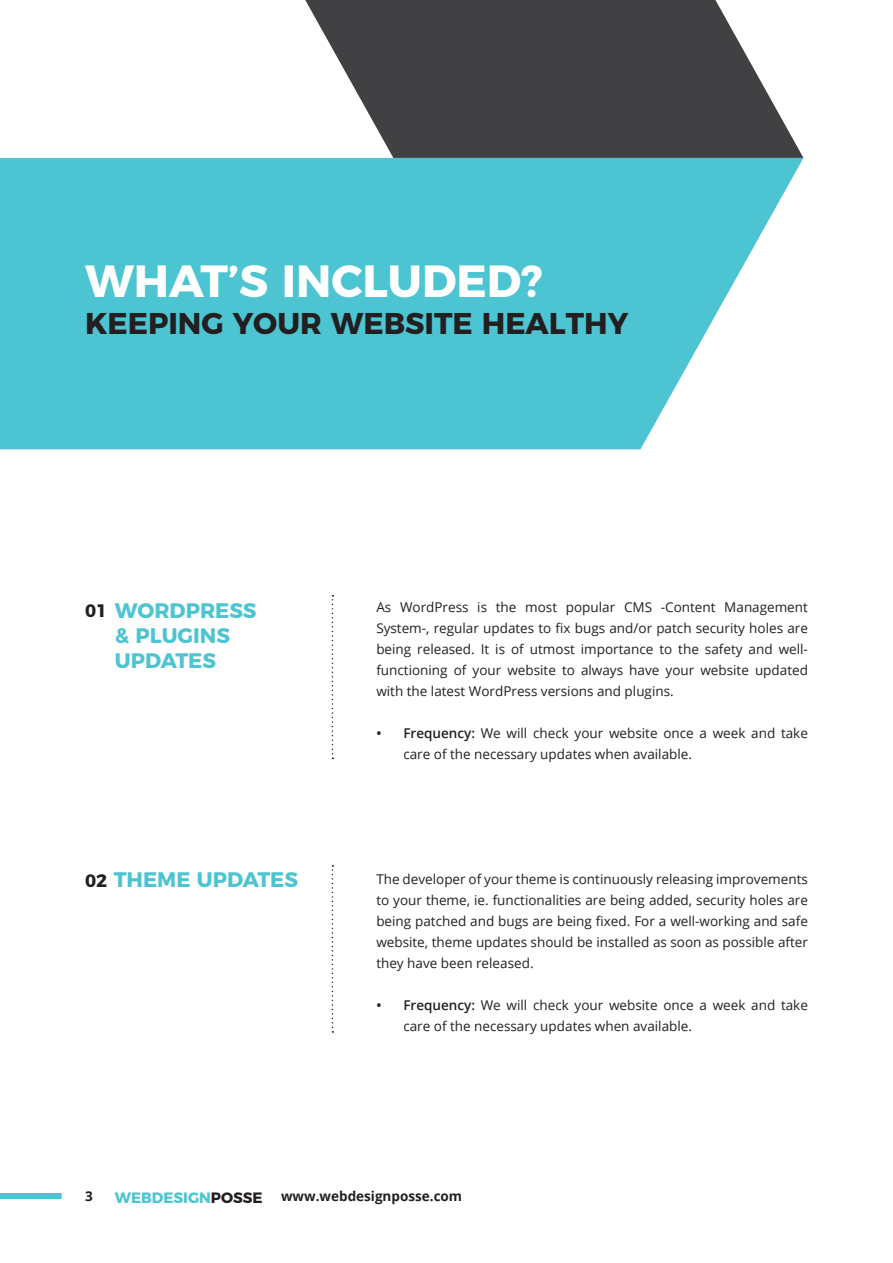
<style>
.page{position:relative;width:893px;height:1263px;background:#fff}
.page>*{position:absolute;margin:0;border:0;box-sizing:border-box;transform-origin:0 0}
.t1{font:700 45px "Montserrat";color:#fff}
.t2{font:700 30px "Montserrat";color:#231f20}
.t3{font:700 21px/25.2px "Montserrat";color:#4cc4d1}
.t4{font:700 18px "Montserrat";color:#231f20}
.t5{font:13.5px/21px "Open Sans";color:#231f20;text-align:justify}
.t6{font:700 13.5px "Open Sans";color:#231f20}
.s1{font-weight:600}
.s2{font-size:18px;color:#231f20}
.s3{font-family:"Montserrat";font-size:15px;color:#4cc4d1}
.s4{font-family:"Montserrat";font-size:15px}
</style>
<div class="page">
<svg style="left:0;top:158px;width:803px;height:291px;fill:#4cc4d1"></svg>
<svg style="left:305px;top:0;width:498px;height:158px;fill:#414042"></svg>
<div style="left:0;top:1193px;width:62px;height:6px;background:#4cc4d1"></div>
<svg style="left:332px;top:595px;width:1px;height:164px"></svg>
<svg style="left:332px;top:865px;width:1px;height:168px"></svg>
<h1 class="t1" style="left:85px;top:263px;width:459px">WHAT’S INCLUDED?</h1>
<h2 class="t2" style="left:85px;top:311px;width:545px">KEEPING YOUR WEBSITE HEALTHY</h2>
<h3 class="t4" style="left:85px;top:603px;width:24px">01</h3>
<h3 class="t3" style="left:115px;top:599px;width:143px">WORDPRESS &amp; PLUGINS<br>UPDATES</h3>
<p class="t5" style="left:376px;top:598px;width:433px">As WordPress is the most popular CMS -Content Management System-, regular updates to fix bugs and/or patch security holes are being released. It is of utmost importance to the safety and well&shy;functioning of your website to always have your website updated with the latest WordPress versions and plugins.</p>
<p class="t5" style="left:403px;top:724px;width:406px;text-indent:-27px"><span class="s1">• Frequency:</span> We will check your website once a week and take care of the necessary updates when available.</p>
<h3 class="t3" style="left:85px;top:869px;width:214px"><span class="s2">02</span> THEME UPDATES</h3>
<p class="t5" style="left:376px;top:870px;width:433px">The developer of your theme is continuously releasing improvements to your theme, ie. functionalities are being added, security holes are being patched and bugs are being fixed. For a well-working and safe website, theme updates should be installed as soon as possible after they have been released.</p>
<p class="t5" style="left:403px;top:996px;width:406px;text-indent:-27px"><span class="s1">• Frequency:</span> We will check your website once a week and take care of the necessary updates when available.</p>
<p class="t6" style="left:85px;top:1191px;width:9px">3</p>
<p class="t6" style="left:115px;top:1191px;width:349px"><span class="s3">WEBDESIGN</span><span class="s4">POSSE</span> www.webdesignposse.com</p>
</div>
